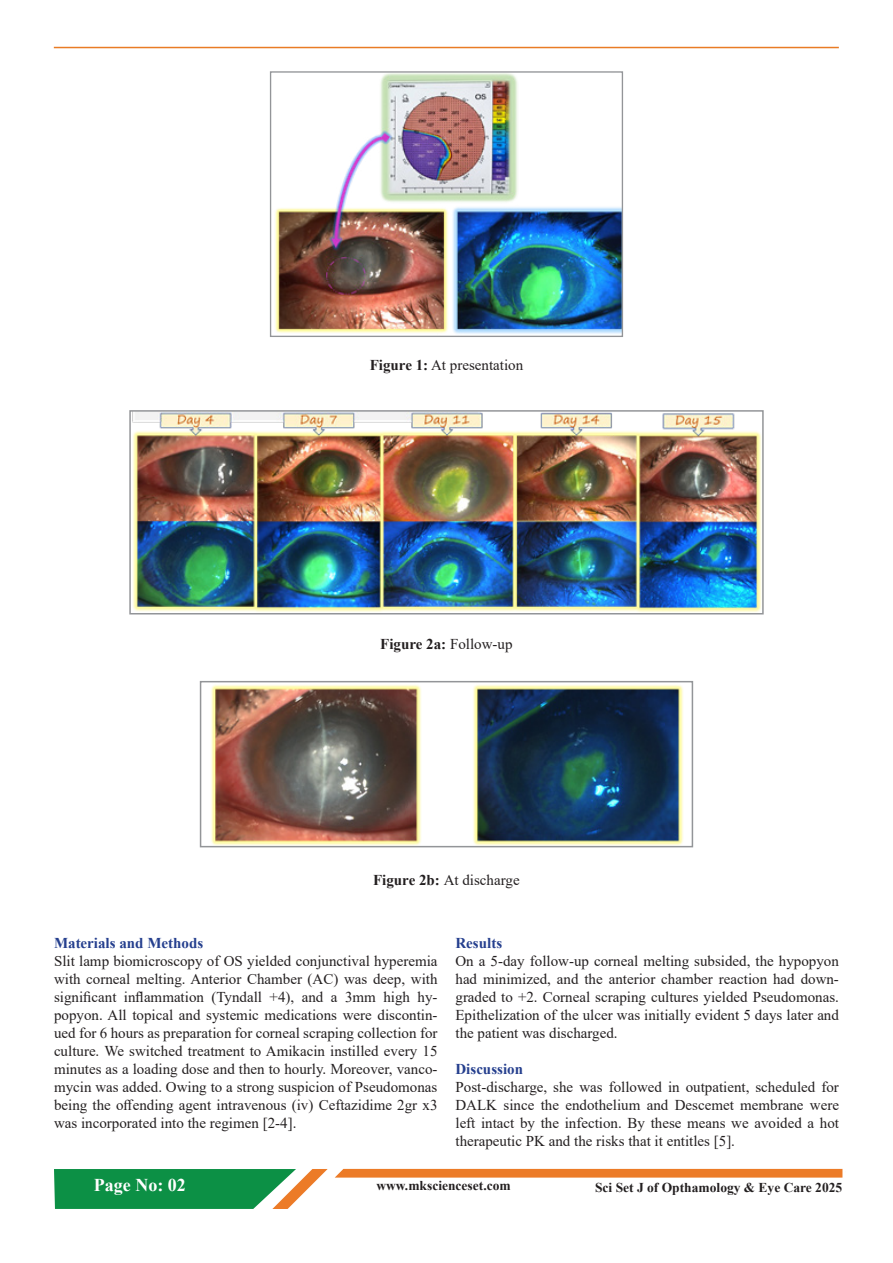
<style>
.page{position:relative;width:893px;height:1263px;background:#fff}
.page>*{position:absolute;margin:0;border:0;box-sizing:border-box;transform-origin:0 0}
.t1{font:700 18px "Times New Roman";color:#fff}
.t2{font:15px/18px "Times New Roman";color:#231f20;text-align:justify}
.t3{font:700 15px "Times New Roman";color:#253f8e}
.t4{font:700 15px "Times New Roman";color:#231f20}
.t5{font:700 13.5px "Times New Roman";color:#231f20}
.s1{font-weight:700}
.s2{font-weight:400}
</style>
<div class="page">
<hr style="left:54px;top:47px;width:785px;height:1px;background:#e97c25">
<svg style="left:54px;top:1169px;width:274px;height:40px;background:#3a9e5d"></svg>
<svg style="left:335px;top:1169px;width:508px;height:9px;background:#ec8132"></svg>
<img style="left:275px;top:73px;width:346px;height:261px">
<div style="left:270px;top:71px;width:353px;height:266px;border:1px solid #939598"></div>
<img style="left:132px;top:413px;width:629px;height:198px">
<div style="left:129px;top:410px;width:635px;height:204px;border:2px solid #939598"></div>
<img style="left:211px;top:685px;width:472px;height:159px">
<div style="left:200px;top:681px;width:493px;height:166px;border:2px solid #939598"></div>
<p class="t2" style="left:370px;top:356px;width:155px"><span class="s1">Figure 1:</span> At presentation</p>
<p class="t4" style="left:380px;top:633px;width:134px">Figure 2a: <span class="s2">Follow-up</span></p>
<p class="t2" style="left:373px;top:871px;width:148px"><span class="s1">Figure 2b:</span> At discharge</p>
<p class="t3" style="left:54px;top:932px;width:151px">Materials and Methods</p>
<p class="t2" style="left:54px;top:951px;width:385px">Slit lamp biomicroscopy of OS yielded conjunctival hyperemia with corneal melting. Anterior Chamber (AC) was deep, with significant inflammation (Tyndall +4), and a 3mm high hy&shy;popyon. All topical and systemic medications were discontin&shy;ued for 6 hours as preparation for corneal scraping collection for culture. We switched treatment to Amikacin instilled every 15 minutes as a loading dose and then to hourly. Moreover, vanco&shy;mycin was added. Owing to a strong suspicion of Pseudomonas being the offending agent intravenous (iv) Ceftazidime 2gr x3 was incorporated into the regimen [2-4].</p>
<p class="t3" style="left:455px;top:932px;width:48px">Results</p>
<p class="t2" style="left:455px;top:951px;width:385px">On a 5-day follow-up corneal melting subsided, the hypopyon had minimized, and the anterior chamber reaction had down&shy;graded to +2. Corneal scraping cultures yielded Pseudomonas.<br>Epithelization of the ulcer was initially evident 5 days later and the patient was discharged.</p>
<p class="t3" style="left:455px;top:1058px;width:69px">Discussion</p>
<p class="t2" style="left:455px;top:1077px;width:385px">Post-discharge, she was followed in outpatient, scheduled for DALK since the endothelium and Descemet membrane were left intact by the infection. By these means we avoided a hot therapeutic PK and the risks that it entitles [5].</p>
<p class="t1" style="left:94px;top:1171px;width:93px">Page No: 02</p>
<p class="t5" style="left:376px;top:1176px;width:136px">www.mkscienceset.com</p>
<p class="t5" style="left:595px;top:1178px;width:249px">Sci Set J of Opthamology &amp; Eye Care 2025</p>
</div>
